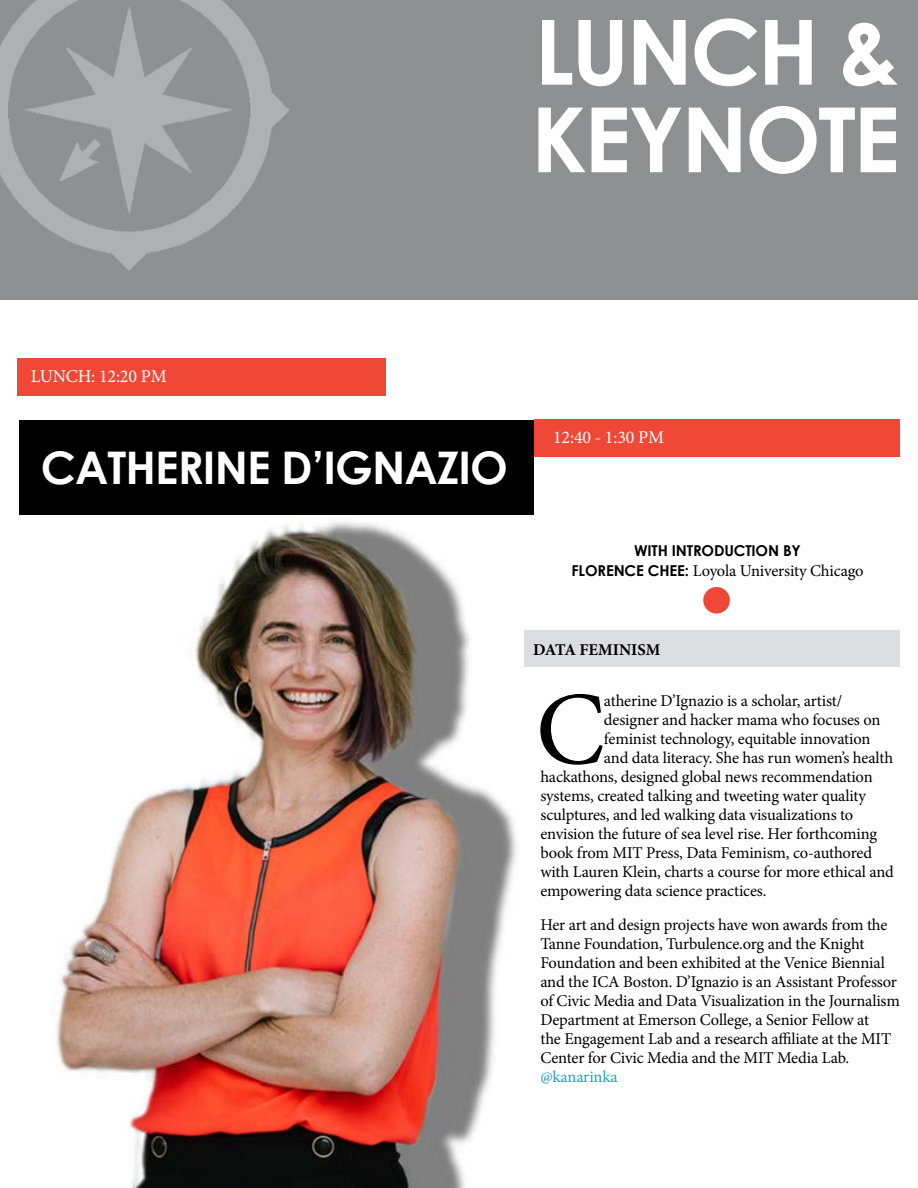
<style>
.page{position:relative;width:918px;height:1188px;background:#fff}
.page>*{position:absolute;margin:0;border:0;box-sizing:border-box;transform-origin:0 0}
.t1{font:104.1px "Minion Pro";color:#000}
.t2{font:700 90px/87.6px "Century Gothic";letter-spacing:-.03em;color:#fff}
.t3{font:700 45px "Century Gothic";letter-spacing:-.02em;color:#fff}
.t4{font:18px "Minion Pro";letter-spacing:-.01em;color:#fff}
.t5{font:16.5px/18.9px "Minion Pro";letter-spacing:-.01em;color:#000}
.t6{font:700 16.5px "Minion Pro";color:#000}
.t7{font:16.5px "Minion Pro";letter-spacing:-.01em;color:#289ebc}
.t8{font:700 15px "Century Gothic";letter-spacing:-.01em;color:#000}
.s1{font-family:"Century Gothic";font-weight:700;font-size:15px}
</style>
<div class="page">
<svg style="left:0;top:0;width:918px;height:300px;background:#919395"></svg>
<div style="left:522px;top:630px;width:378px;height:37px;background:#dcddde"></div>
<img style="left:19px;top:514px;width:504px;height:674px">
<div style="left:703px;top:587px;width:27px;height:27px;background:#ef4836;border-radius:50%"></div>
<div style="left:19px;top:420px;width:515px;height:94px;background:#000"></div>
<div style="left:534px;top:420px;width:366px;height:37px;background:#ef4836"></div>
<div style="left:17px;top:359px;width:369px;height:37px;background:#ef4836"></div>
<h2 class="t2" style="left:531px;top:6px;width:371px">LUNCH &amp;<br>KEYNOTE</h2>
<p class="t4" style="left:31px;top:364px;width:137px">LUNCH: 12:20 PM</p>
<h3 class="t3" style="left:41px;top:439px;width:469px">CATHERINE D’IGNAZIO</h3>
<p class="t4" style="left:553px;top:425px;width:113px">12:40 - 1:30 PM</p>
<p class="t8" style="left:634px;top:542px;width:168px">WITH INTRODUCTION BY</p>
<p class="t5" style="left:572px;top:561px;width:293px"><span class="s1">FLORENCE CHEE:</span> Loyola University Chicago</p>
<p class="t6" style="left:533px;top:638px;width:129px">DATA FEMINISM</p>
<h1 class="t1" style="left:536px;top:660px;width:71px">C</h1>
<p class="t5" style="left:604px;top:692px;width:240px">atherine D’Ignazio is a scholar, artist/</p>
<p class="t5" style="left:604px;top:711px;width:278px">designer and hacker mama who focuses on</p>
<p class="t5" style="left:604px;top:730px;width:268px">feminist technology, equitable innovation</p>
<p class="t5" style="left:604px;top:749px;width:291px">and data literacy. She has run women’s health</p>
<p class="t5" style="left:540px;top:768px;width:334px">hackathons, designed global news recommendation</p>
<p class="t5" style="left:540px;top:786px;width:327px">systems, created talking and tweeting water quality</p>
<p class="t5" style="left:540px;top:805px;width:314px">sculptures, and led walking data visualizations to</p>
<p class="t5" style="left:540px;top:824px;width:338px">envision the future of sea level rise. Her forthcoming</p>
<p class="t5" style="left:540px;top:843px;width:333px">book from MIT Press, Data Feminism, co-authored</p>
<p class="t5" style="left:540px;top:862px;width:355px">with Lauren Klein, charts a course for more ethical and</p>
<p class="t5" style="left:540px;top:881px;width:228px">empowering data science practices.</p>
<p class="t5" style="left:540px;top:915px;width:361px">Her art and design projects have won awards from the Tanne Foundation, Turbulence.org and the Knight Foundation and been exhibited at the Venice Biennial and the ICA Boston. D’Ignazio is an Assistant Professor of Civic Media and Data Visualization in the Journalism Department at Emerson College, a Senior Fellow at<br>the Engagement Lab and a research affiliate at the MIT Center for Civic Media and the MIT Media Lab.</p>
<p class="t7" style="left:540px;top:1065px;width:79px">@kanarinka</p>
</div>
